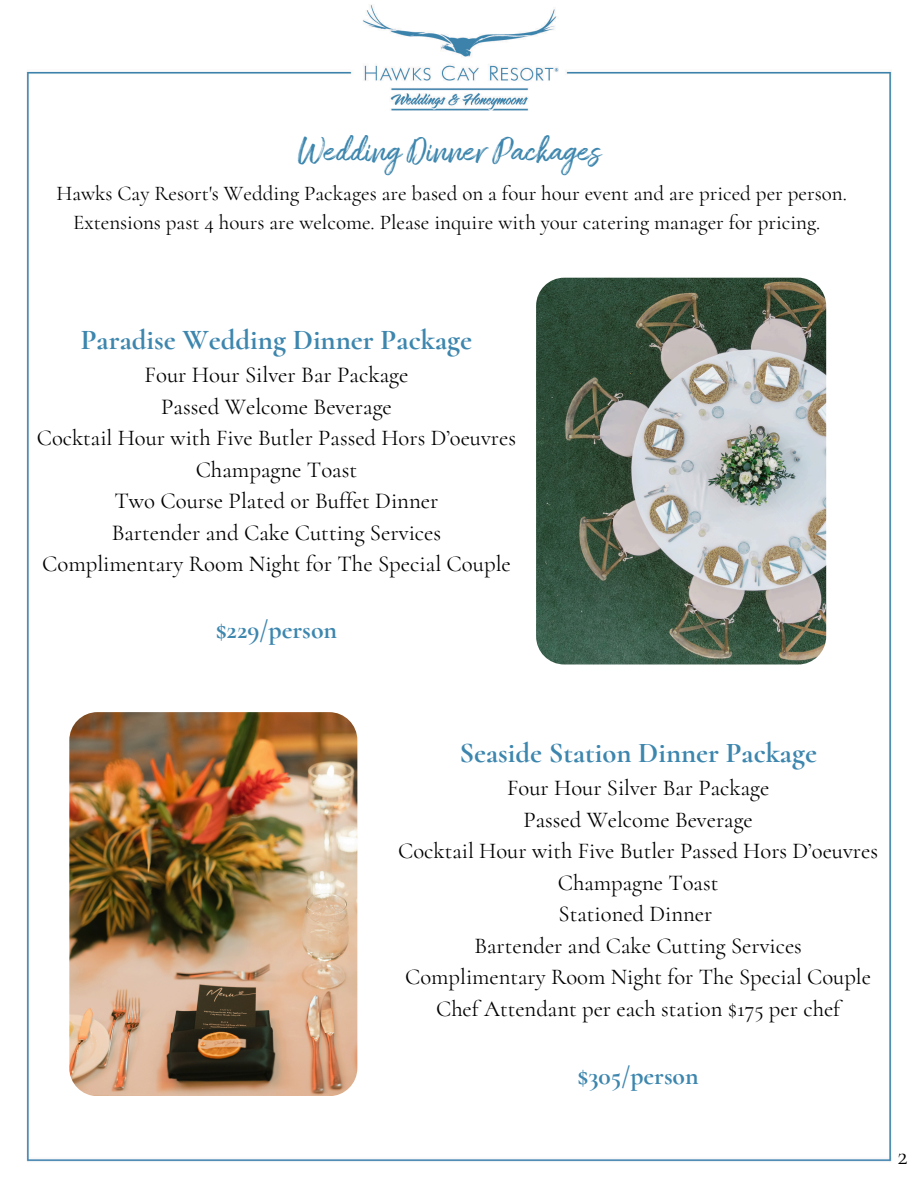
<style>
.page{position:relative;width:918px;height:1188px;background:#fff}
.page>*{position:absolute;margin:0;border:0;box-sizing:border-box;transform-origin:0 0}
.t1{font:34.5px "Amithen";color:#3d86ae}
.t2{font:700 28.8px "Cormorant";color:#3d86ae}
.t3{font:700 28.65px "Cormorant";color:#3d86ae}
.t4{font:700 25.8px "Cormorant";color:#3d86ae}
.t5{font:700 25.65px "Cormorant";color:#3d86ae}
.t6{font:25.5px "Cormorant";color:#000}
.t7{font:22.8px "Cormorant";color:#000}
.t8{font:22.65px "Cormorant";color:#000}
.t9{font:21px/29.2px "Cormorant";color:#000;text-align:center}
</style>
<div class="page">
<img style="left:26px;top:5px;width:866px;height:1157px">
<img style="left:69px;top:712px;width:288px;height:384px;border-radius:28px">
<img style="left:536px;top:278px;width:290px;height:387px;border-radius:28px">
<h1 class="t1" style="left:298px;top:133px;width:304px">Wedding Dinner Packages</h1>
<p class="t9" style="left:56px;top:178px;width:792px">Hawks Cay Resort's Wedding Packages are based on a four hour event and are priced per person.<br>Extensions past 4 hours are welcome. Please inquire with your catering manager for pricing.</p>
<p class="t2" style="left:81px;top:322px;width:393px">Paradise Wedding Dinner Package</p>
<p class="t7" style="left:145px;top:361px;width:265px">Four Hour Silver Bar Package</p>
<p class="t7" style="left:161px;top:393px;width:232px">Passed Welcome Beverage</p>
<p class="t8" style="left:37px;top:425px;width:481px">Cocktail Hour with Five Butler Passed Hors D’oeuvres</p>
<p class="t7" style="left:196px;top:456px;width:163px">Champagne Toast</p>
<p class="t7" style="left:114px;top:487px;width:326px">Two Course Plated or Buffet Dinner</p>
<p class="t7" style="left:112px;top:519px;width:331px">Bartender and Cake Cutting Services</p>
<p class="t7" style="left:42px;top:550px;width:470px">Complimentary Room Night for The Special Couple</p>
<p class="t4" style="left:216px;top:614px;width:123px">$229/person</p>
<p class="t3" style="left:459px;top:735px;width:359px">Seaside Station Dinner Package</p>
<p class="t8" style="left:507px;top:774px;width:264px">Four Hour Silver Bar Package</p>
<p class="t8" style="left:523px;top:806px;width:231px">Passed Welcome Beverage</p>
<p class="t8" style="left:398px;top:837px;width:481px">Cocktail Hour with Five Butler Passed Hors D’oeuvres</p>
<p class="t8" style="left:558px;top:869px;width:162px">Champagne Toast</p>
<p class="t8" style="left:559px;top:900px;width:155px">Stationed Dinner</p>
<p class="t8" style="left:474px;top:932px;width:329px">Bartender and Cake Cutting Services</p>
<p class="t8" style="left:405px;top:963px;width:467px">Complimentary Room Night for The Special Couple</p>
<p class="t8" style="left:436px;top:995px;width:406px">Chef Attendant per each station $175 per chef</p>
<p class="t5" style="left:578px;top:1061px;width:123px">$305/person</p>
<h1 class="t6" style="left:897px;top:1140px;width:12px">2</h1>
</div>
